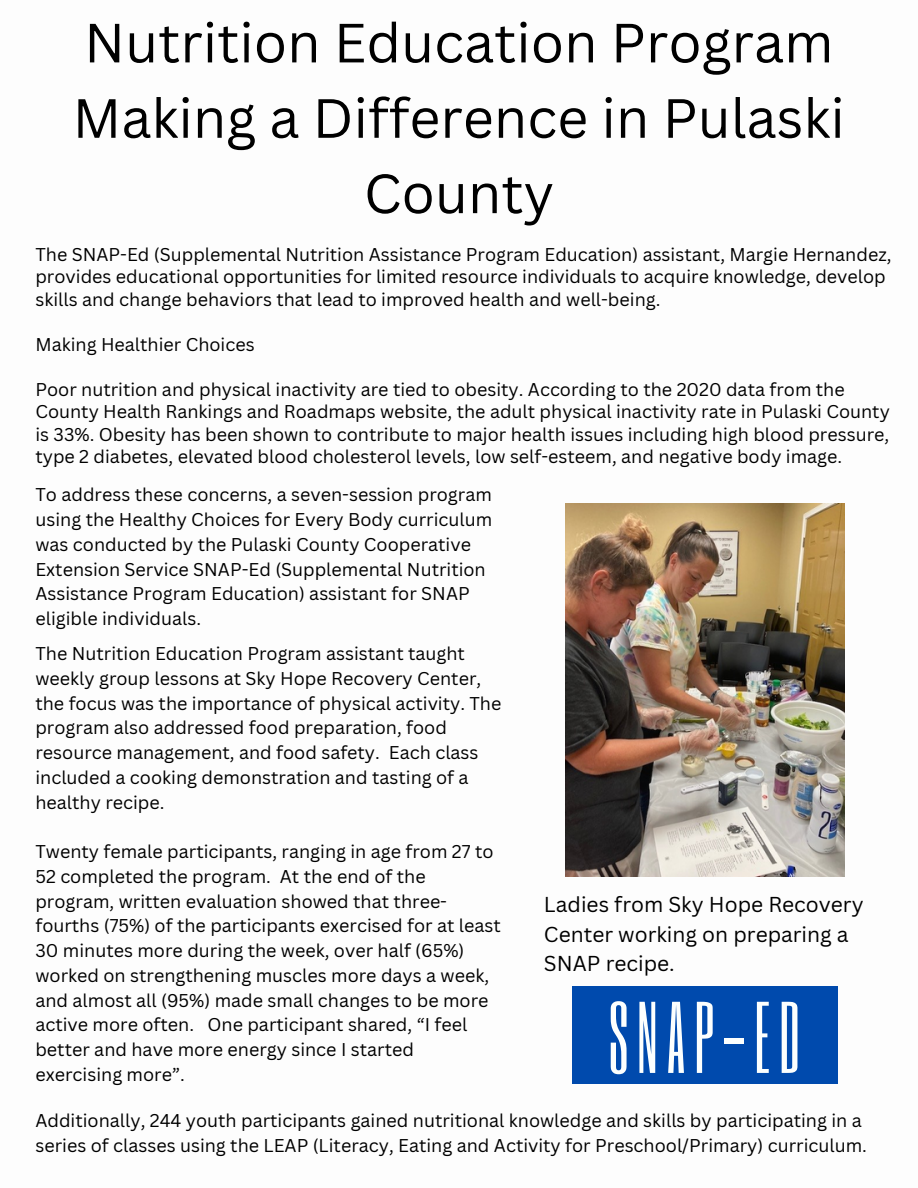
<style>
.page{position:relative;width:918px;height:1188px;background:#fff}
.page>*{position:absolute;margin:0;border:0;box-sizing:border-box;transform-origin:0 0}
.t1{font:84.3px "Six Caps";letter-spacing:.105em;color:#fcfffe}
.t2{font:54px/75.3px "Canva Sans";color:#000;text-align:center}
.t3{font:21px/29.2px "Canva Sans";color:#000}
.t4{font:18px/24.8px "Canva Sans";color:#000}
</style>
<div class="page">
<img style="left:565px;top:504px;width:279px;height:372px">
<div style="left:572px;top:986px;width:266px;height:98px;background:#004aad"></div>
<p class="t2" style="left:73px;top:4px;width:774px">Nutrition Education Program<br>Making a Difference in Pulaski<br>County</p>
<p class="t4" style="left:35px;top:242px;width:858px;line-height:22.5px">The SNAP-Ed (Supplemental Nutrition Assistance Program Education) assistant, Margie Hernandez, provides educational opportunities for limited resource individuals to acquire knowledge, develop skills and change behaviors that lead to improved health and well-being.</p>
<p class="t4" style="left:35px;top:331px;width:221px">Making Healthier Choices</p>
<p class="t4" style="left:35px;top:377px;width:856px;line-height:22.5px">Poor nutrition and physical inactivity are tied to obesity. According to the 2020 data from the County Health Rankings and Roadmaps website, the adult physical inactivity rate in Pulaski County is 33%. Obesity has been shown to contribute to major health issues including high blood pressure, type 2 diabetes, elevated blood cholesterol levels, low self-esteem, and negative body image.</p>
<p class="t4" style="left:35px;top:482px;width:458px">To address these concerns, a seven-session program using the Healthy Choices for Every Body curriculum was conducted by the Pulaski County Cooperative Extension Service SNAP-Ed (Supplemental Nutrition Assistance Program Education) assistant for SNAP eligible individuals.</p>
<p class="t4" style="left:35px;top:641px;width:468px">The Nutrition Education Program assistant taught weekly group lessons at Sky Hope Recovery Center, the focus was the importance of physical activity. The program also addressed food preparation, food resource management, and food safety. Each class included a cooking demonstration and tasting of a healthy recipe.</p>
<p class="t4" style="left:35px;top:839px;width:467px">Twenty female participants, ranging in age from 27 to 52 completed the program. At the end of the program, written evaluation showed that three&shy;fourths (75%) of the participants exercised for at least 30 minutes more during the week, over half (65%) worked on strengthening muscles more days a week, and almost all (95%) made small changes to be more active more often. One participant shared, “I feel better and have more energy since I started exercising more”.</p>
<p class="t4" style="left:35px;top:1108px;width:833px">Additionally, 244 youth participants gained nutritional knowledge and skills by participating in a series of classes using the LEAP (Literacy, Eating and Activity for Preschool/Primary) curriculum.</p>
<p class="t3" style="left:544px;top:890px;width:321px">Ladies from Sky Hope Recovery<br>Center working on preparing a<br>SNAP recipe.</p>
<p class="t1" style="left:609px;top:980px;width:192px">SNAP-ED</p>
</div>
